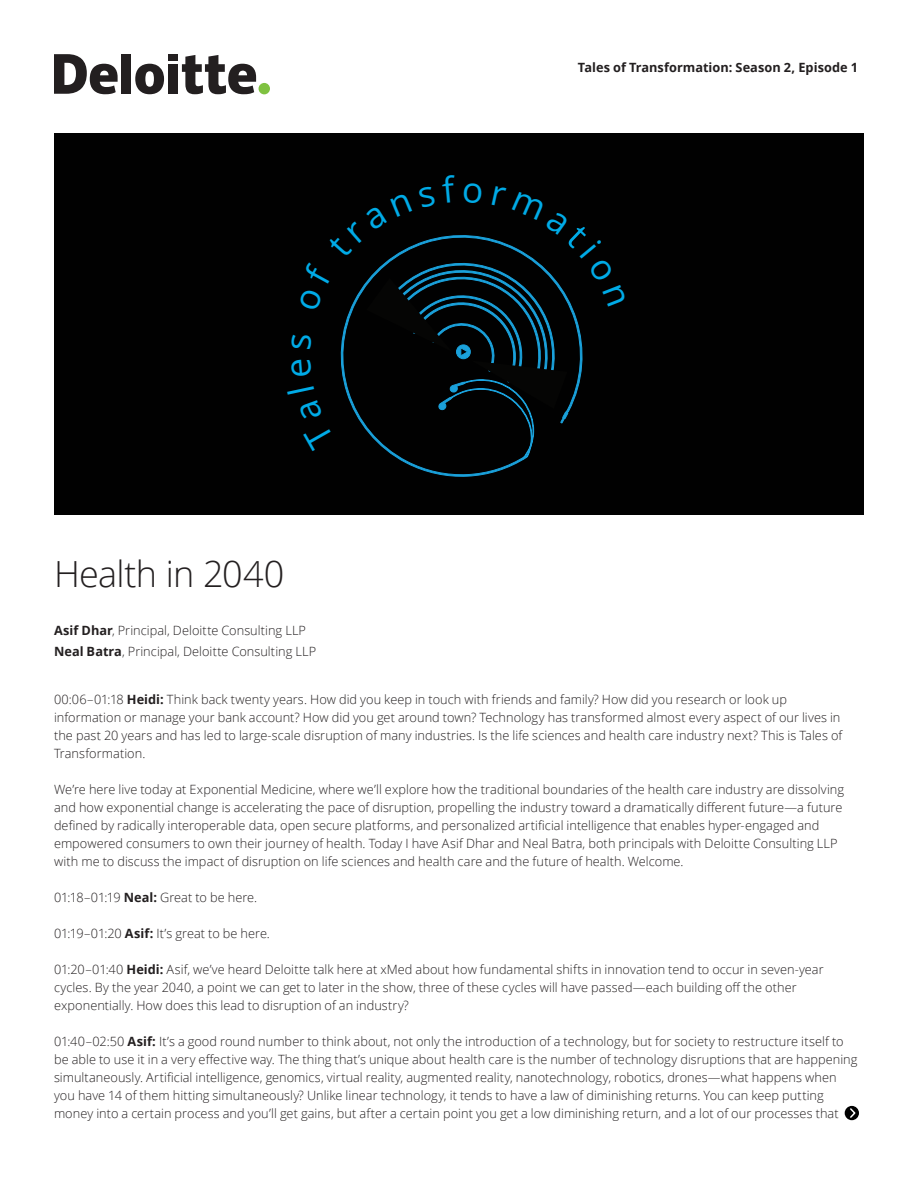
<style>
.page{position:relative;width:918px;height:1188px;background:#fff}
.page>*{position:absolute;margin:0;border:0;box-sizing:border-box;transform-origin:0 0}
.Introduction__14_18p{font:300 36px "Open Sans";letter-spacing:-.02em;color:#231f20}
.Body_copy__8_5_12pt{font:300 12.75px/18px "Open Sans";letter-spacing:.005em;color:#231f20}
.Number_list_level_1{font:300 12.75px "Open Sans";letter-spacing:.005em;color:#231f20}
.Subhead_B__8_5_12pt{font:700 12.75px "Open Sans";letter-spacing:.005em;color:#231f20}
.s1{font-weight:700}
</style>
<div class="page">
<div style="left:259px;top:83px;width:11px;height:11px;background:#7fc241;border-radius:50%"></div>
<div style="left:121px;top:54px;width:10px;height:40px;background:#231f20"></div>
<svg style="left:135px;top:64px;width:29px;height:30px"></svg>
<div style="left:168px;top:64px;width:10px;height:30px;background:#231f20"></div>
<div style="left:168px;top:54px;width:10px;height:7px;background:#231f20"></div>
<svg style="left:182px;top:55px;width:74px;height:39px"></svg>
<svg style="left:54px;top:54px;width:64px;height:40px"></svg>
<div style="left:54px;top:133px;width:810px;height:381px;background:#010101"></div>
<svg style="left:416px;top:468px;width:91px;height:9px"></svg>
<div style="left:845px;top:1106px;width:14px;height:14px;background:#010101;border-radius:50%"></div>
<svg style="left:850px;top:1107px;width:7px;height:12px"></svg>
<svg style="left:340px;top:235px;width:243px;height:233px"></svg>
<p class="Introduction__14_18p" style="left:54px;top:550px;width:232px">Health in 2040</p>
<p class="Number_list_level_1" style="left:54px;top:621px;width:254px"><span class="s1">Asif Dhar</span>, Principal, Deloitte Consulting LLP</p>
<p class="Number_list_level_1" style="left:54px;top:642px;width:264px"><span class="s1">Neal Batra</span>, Principal, Deloitte Consulting LLP</p>
<p class="Subhead_B__8_5_12pt" style="left:578px;top:58px;width:282px">Tales of Transformation: Season 2, Episode 1</p>
<p class="Body_copy__8_5_12pt" style="left:54px;top:690px;width:790px">00:06–01:18 <span class="s1">Heidi:</span> Think back twenty years. How did you keep in touch with friends and family? How did you research or look up information or manage your bank account? How did you get around town? Technology has transformed almost every aspect of our lives in the past 20 years and has led to large-scale disruption of many industries. Is the life sciences and health care industry next? This is Tales of Transformation.</p>
<p class="Body_copy__8_5_12pt" style="left:54px;top:780px;width:792px">We’re here live today at Exponential Medicine, where we’ll explore how the traditional boundaries of the health care industry are dissolving and how exponential change is accelerating the pace of disruption, propelling the industry toward a dramatically different future—a future defined by radically interoperable data, open secure platforms, and personalized artificial intelligence that enables hyper-engaged and empowered consumers to own their journey of health. Today I have Asif Dhar and Neal Batra, both principals with Deloitte Consulting LLP with me to discuss the impact of disruption on life sciences and health care and the future of health. Welcome.</p>
<p class="Body_copy__8_5_12pt" style="left:54px;top:888px;width:205px">01:18–01:19 <span class="s1">Neal:</span> Great to be here.</p>
<p class="Body_copy__8_5_12pt" style="left:54px;top:924px;width:217px">01:19–01:20 <span class="s1">Asif:</span> It’s great to be here.</p>
<p class="Body_copy__8_5_12pt" style="left:54px;top:960px;width:771px">01:20–01:40 <span class="s1">Heidi:</span> Asif, we’ve heard Deloitte talk here at xMed about how fundamental shifts in innovation tend to occur in seven-year cycles. By the year 2040, a point we can get to later in the show, three of these cycles will have passed—each building off the other exponentially. How does this lead to disruption of an industry?</p>
<p class="Body_copy__8_5_12pt" style="left:54px;top:1032px;width:805px">01:40–02:50 <span class="s1">Asif:</span> It’s a good round number to think about, not only the introduction of a technology, but for society to restructure itself to be able to use it in a very effective way. The thing that’s unique about health care is the number of technology disruptions that are happening simultaneously. Artificial intelligence, genomics, virtual reality, augmented reality, nanotechnology, robotics, drones—what happens when you have 14 of them hitting simultaneously? Unlike linear technology, it tends to have a law of diminishing returns. You can keep putting money into a certain process and you’ll get gains, but after a certain point you get a low diminishing return, and a lot of our processes that</p>
</div>
